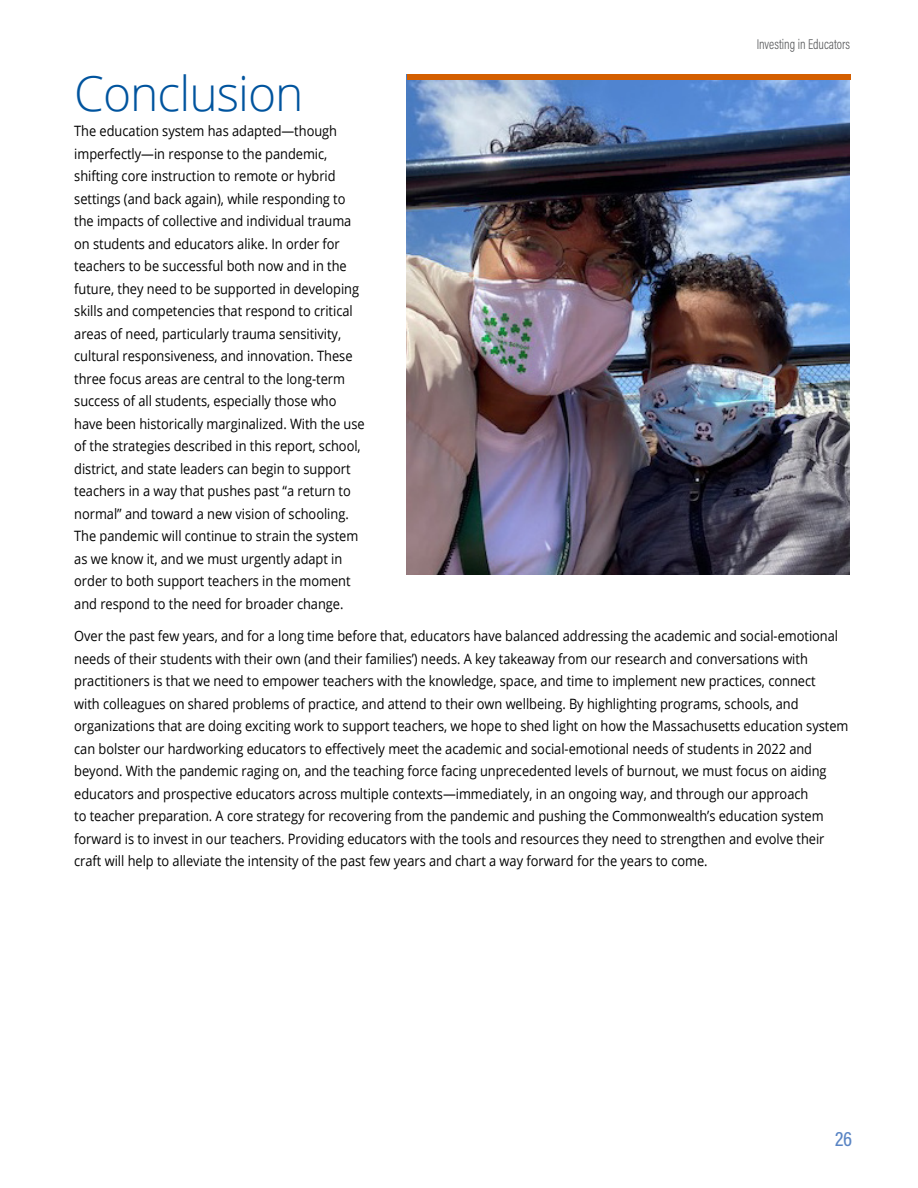
<style>
.page{position:relative;width:918px;height:1188px;background:#fff}
.page>*{position:absolute;margin:0;border:0;box-sizing:border-box;transform-origin:0 0}
.t1{font:300 48px "Open Sans";letter-spacing:-.02em;color:#00549e}
.t2{font:500 21px "Acumin Pro Cond";color:#5a85c4}
.t3{font:14.25px/22.5px "Open Sans";color:#000;scale:.9 1}
.t4{font:300 14.25px "Acumin Pro Cond";color:#58595b;scale:.9 1}
</style>
<div class="page">
<img style="left:406px;top:74px;width:444px;height:501px">
<div style="left:407px;top:74px;width:443px;height:5px;background:#d45f00"></div>
<p class="t4" style="left:757px;top:35px;width:105px">Investing in Educators</p>
<h1 class="t1" style="left:74px;top:61px;width:231px">Conclusion</h1>
<p class="t3" style="left:74px;top:120px;width:324px">The education system has adapted—though imperfectly—in response to the pandemic, shifting core instruction to remote or hybrid settings (and back again), while responding to the impacts of collective and individual trauma on students and educators alike. In order for teachers to be successful both now and in the future, they need to be supported in developing skills and competencies that respond to critical areas of need, particularly trauma sensitivity, cultural responsiveness, and innovation. These three focus areas are central to the long-term success of all students, especially those who have been historically marginalized. With the use of the strategies described in this report, school, district, and state leaders can begin to support teachers in a way that pushes past “a return to normal” and toward a new vision of schooling.<br>The pandemic will continue to strain the system as we know it, and we must urgently adapt in order to both support teachers in the moment and respond to the need for broader change.</p>
<p class="t3" style="left:74px;top:624px;width:862px">Over the past few years, and for a long time before that, educators have balanced addressing the academic and social-emotional needs of their students with their own (and their families’) needs. A key takeaway from our research and conversations with practitioners is that we need to empower teachers with the knowledge, space, and time to implement new practices, connect<br>with colleagues on shared problems of practice, and attend to their own wellbeing. By highlighting programs, schools, and organizations that are doing exciting work to support teachers, we hope to shed light on how the Massachusetts education system can bolster our hardworking educators to effectively meet the academic and social-emotional needs of students in 2022 and beyond. With the pandemic raging on, and the teaching force facing unprecedented levels of burnout, we must focus on aiding educators and prospective educators across multiple contexts—immediately, in an ongoing way, and through our approach<br>to teacher preparation. A core strategy for recovering from the pandemic and pushing the Commonwealth’s education system forward is to invest in our teachers. Providing educators with the tools and resources they need to strengthen and evolve their craft will help to alleviate the intensity of the past few years and chart a way forward for the years to come.</p>
<h2 class="t2" style="left:835px;top:1126px;width:18px">26</h2>
</div>
